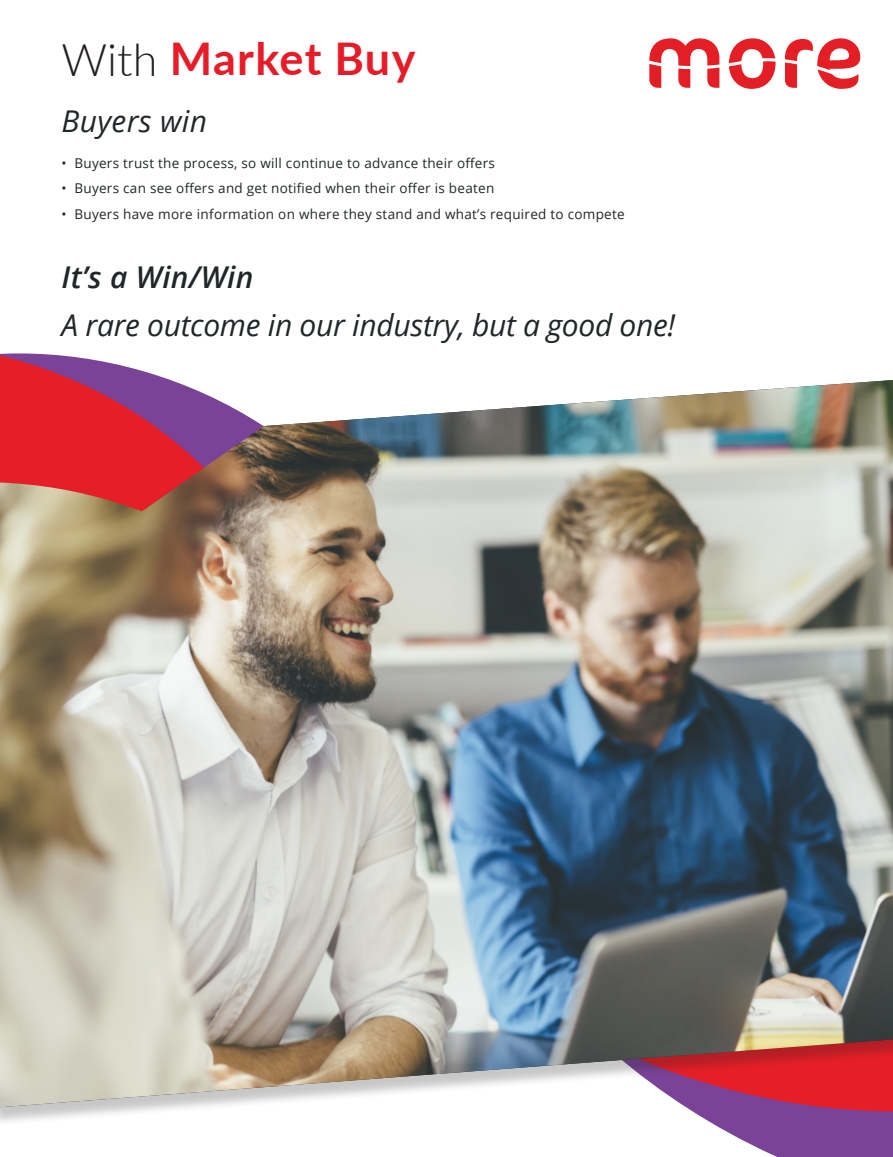
<style>
.page{position:relative;width:893px;height:1157px;background:#fff}
.page>*{position:absolute;margin:0;border:0;box-sizing:border-box;transform-origin:0 0}
.t1{font:700 45px "Lato";letter-spacing:.025em;color:#e61d29}
.t2{font:italic 30px "Open Sans";letter-spacing:-.01em;color:#212628}
.t3{font:italic 600 30px "Open Sans";letter-spacing:.01em;color:#212628}
.t4{font:italic 30px "Open Sans";letter-spacing:.01em;color:#212628}
.t5{font:13.5px "Open Sans";letter-spacing:.02em;color:#212628}
.s1{font-weight:300;color:#231f20}
</style>
<div class="page">
<svg style="left:717px;top:1126px;width:176px;height:31px;fill:#7a4397"></svg>
<div style="left:0;top:382px;width:893px;height:744px;background:#231f20;opacity:.25"></div>
<img style="left:0;top:380px;width:893px;height:727px">
<svg style="left:204px;top:380px;width:59px;height:129px"></svg>
<svg style="left:0;top:353px;width:204px;height:158px;background:#c94558"></svg>
<svg style="left:649px;top:38px;width:70px;height:50px"></svg>
<svg style="left:729px;top:38px;width:47px;height:51px"></svg>
<svg style="left:785px;top:38px;width:75px;height:51px"></svg>
<p class="t1" style="left:62px;top:25px;width:355px"><span class="s1">With</span> Market Buy</p>
<p class="t4" style="left:62px;top:100px;width:147px">Buyers win</p>
<p class="t5" style="left:62px;top:154px;width:435px">• Buyers trust the process, so will continue to advance their offers</p>
<p class="t5" style="left:62px;top:179px;width:434px">• Buyers can see offers and get notified when their offer is beaten</p>
<p class="t5" style="left:62px;top:205px;width:565px">• Buyers have more information on where they stand and what’s required to compete</p>
<p class="t3" style="left:62px;top:256px;width:193px">It’s a Win/Win</p>
<p class="t2" style="left:62px;top:305px;width:615px">A rare outcome in our industry, but a good one!</p>
</div>
